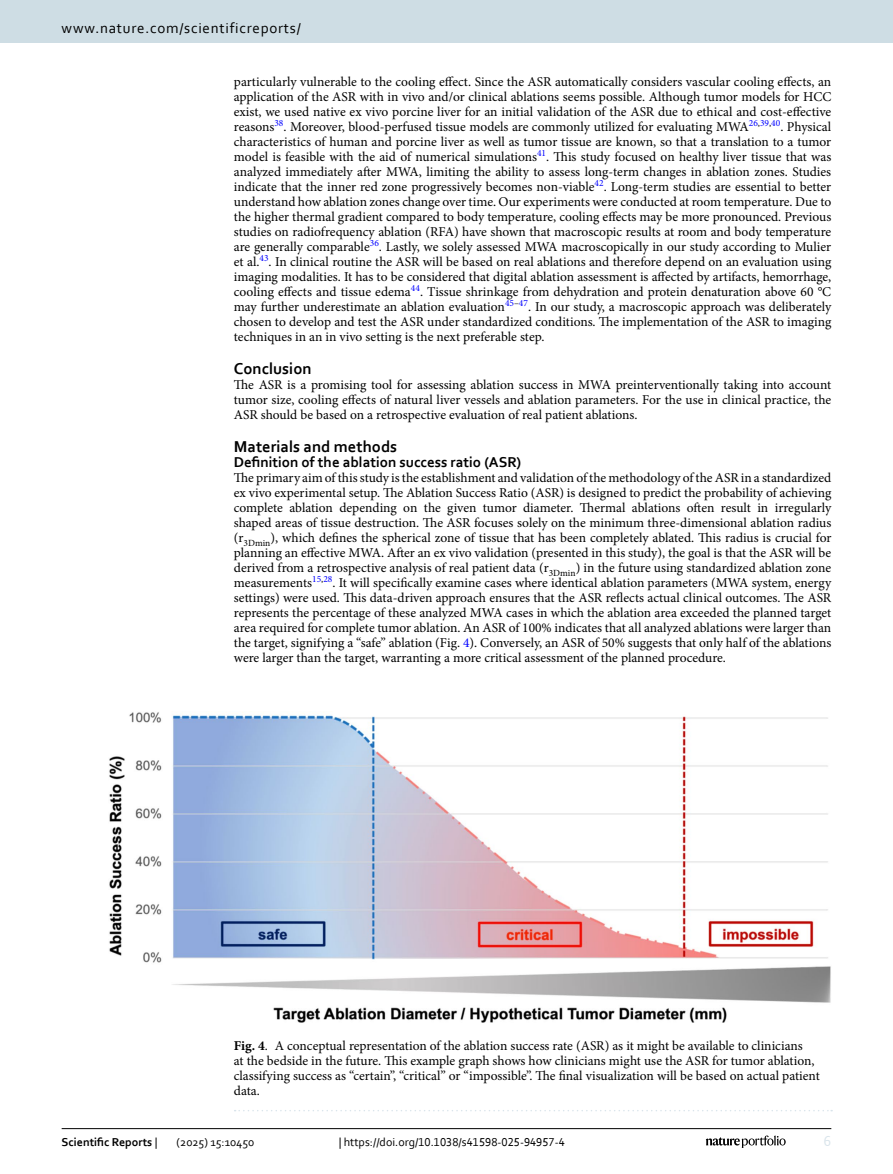
<style>
.page{position:relative;width:893px;height:1174px;background:#fff}
.page>*{position:absolute;margin:0;border:0;box-sizing:border-box;transform-origin:0 0}
.Head_1{font:700 16.5px "Corbel";color:#000}
.Head_2_After_1{font:700 15px "Corbel";color:#000}
.t1{font:15px "Corbel";letter-spacing:.05em;color:#000}
.t2{font:15px "Corbel";color:#d9e4eb}
.Body_Text_Indent{font:13.5px/15px "Minion Pro";color:#000;text-align:justify}
.Body_Text{font:13.5px/15px "Minion Pro";color:#000;text-align:justify}
.Figure_Caption{font:13.5px/15px "Minion Pro";color:#000}
.t3{font:12px "Corbel";color:#000}
.t4{font:700 12px "Corbel";color:#000}
.s1{color:#00f}
.s2{font-weight:700}
.s3{font-weight:400}
</style>
<div class="page">
<img style="left:109px;top:712px;width:722px;height:310px">
<svg style="left:235px;top:1110px;width:597px;height:1px"></svg>
<hr style="left:62px;top:1128px;width:769px;height:1px;background:#000">
<svg style="left:706px;top:1135px;width:80px;height:12px"></svg>
<div style="left:0;top:0;width:893px;height:43px;background:#cedde4"></div>
<p class="t1" style="left:62px;top:18px;width:241px">www.nature.com/scientificreports/</p>
<p class="Body_Text_Indent" style="left:234px;top:74px;width:599px">particularly vulnerable to the cooling effect. Since the ASR automatically considers vascular cooling effects, an application of the ASR with in vivo and/or clinical ablations seems possible. Although tumor models for HCC exist, we used native ex vivo porcine liver for an initial validation of the ASR due to ethical and cost-effective reasons<sup>38</sup>. Moreover, blood-perfused tissue models are commonly utilized for evaluating MWA<sup>26</sup><sup>,</sup><sup>39</sup><sup>,</sup><sup>40</sup>. Physical characteristics of human and porcine liver as well as tumor tissue are known, so that a translation to a tumor model is feasible with the aid of numerical simulations<sup>41</sup>. This study focused on healthy liver tissue that was analyzed immediately after MWA, limiting the ability to assess long-term changes in ablation zones. Studies indicate that the inner red zone progressively becomes non-viable<sup>42</sup>. Long-term studies are essential to better understand how ablation zones change over time. Our experiments were conducted at room temperature. Due to the higher thermal gradient compared to body temperature, cooling effects may be more pronounced. Previous studies on radiofrequency ablation (RFA) have shown that macroscopic results at room and body temperature are generally comparable<sup>36</sup>. Lastly, we solely assessed MWA macroscopically in our study according to Mulier et al.<sup>43</sup>. In clinical routine the ASR will be based on real ablations and therefore depend on an evaluation using imaging modalities. It has to be considered that digital ablation assessment is affected by artifacts, hemorrhage, cooling effects and tissue edema<sup>44</sup>. Tissue shrinkage from dehydration and protein denaturation above 60 °C may further underestimate an ablation evaluation<sup>45</sup><sup>–</sup><sup>47</sup>. In our study, a macroscopic approach was deliberately chosen to develop and test the ASR under standardized conditions. The implementation of the ASR to imaging techniques in an in vivo setting is the next preferable step.</p>
<p class="Head_1" style="left:234px;top:358px;width:79px">Conclusion</p>
<p class="Body_Text" style="left:234px;top:377px;width:599px">The ASR is a promising tool for assessing ablation success in MWA preinterventionally taking into account tumor size, cooling effects of natural liver vessels and ablation parameters. For the use in clinical practice, the ASR should be based on a retrospective evaluation of real patient ablations.</p>
<p class="Head_1" style="left:234px;top:436px;width:165px">Materials and methods</p>
<p class="Head_2_After_1" style="left:234px;top:452px;width:289px">Definition of the ablation success ratio (ASR)</p>
<p class="Body_Text" style="left:234px;top:470px;width:599px">The primary aim of this study is the establishment and validation of the methodology of the ASR in a standardized ex vivo experimental setup. The Ablation Success Ratio (ASR) is designed to predict the probability of achieving complete ablation depending on the given tumor diameter. Thermal ablations often result in irregularly shaped areas of tissue destruction. The ASR focuses solely on the minimum three-dimensional ablation radius (r<sub>3Dmin</sub>), which defines the spherical zone of tissue that has been completely ablated. This radius is crucial for planning an effective MWA. After an ex vivo validation (presented in this study), the goal is that the ASR will be derived from a retrospective analysis of real patient data (r<sub>3Dmin</sub>) in the future using standardized ablation zone measurements<sup>15</sup><sup>,</sup><sup>28</sup>. It will specifically examine cases where identical ablation parameters (MWA system, energy settings) were used. This data-driven approach ensures that the ASR reflects actual clinical outcomes. The ASR represents the percentage of these analyzed MWA cases in which the ablation area exceeded the planned target area required for complete tumor ablation. An ASR of 100% indicates that all analyzed ablations were larger than the target, signifying a “safe” ablation (Fig. <span class="s1">4</span>). Conversely, an ASR of 50% suggests that only half of the ablations were larger than the target, warranting a more critical assessment of the planned procedure.</p>
<p class="Figure_Caption" style="left:234px;top:1038px;width:587px"><span class="s2">Fig. 4</span>. A conceptual representation of the ablation success rate (ASR) as it might be available to clinicians<br>at the bedside in the future. This example graph shows how clinicians might use the ASR for tumor ablation, classifying success as “certain”, “critical” or “impossible”. The final visualization will be based on actual patient data.</p>
<p class="t4" style="left:62px;top:1134px;width:97px">Scientific Reports <span class="s3">|</span></p>
<p class="t3" style="left:177px;top:1134px;width:79px">(2025) 15:10450</p>
<p class="t3" style="left:339px;top:1134px;width:228px">| https://doi.org/10.1038/s41598-025-94957-4</p>
<p class="t2" style="left:824px;top:1132px;width:9px">6</p>
</div>
